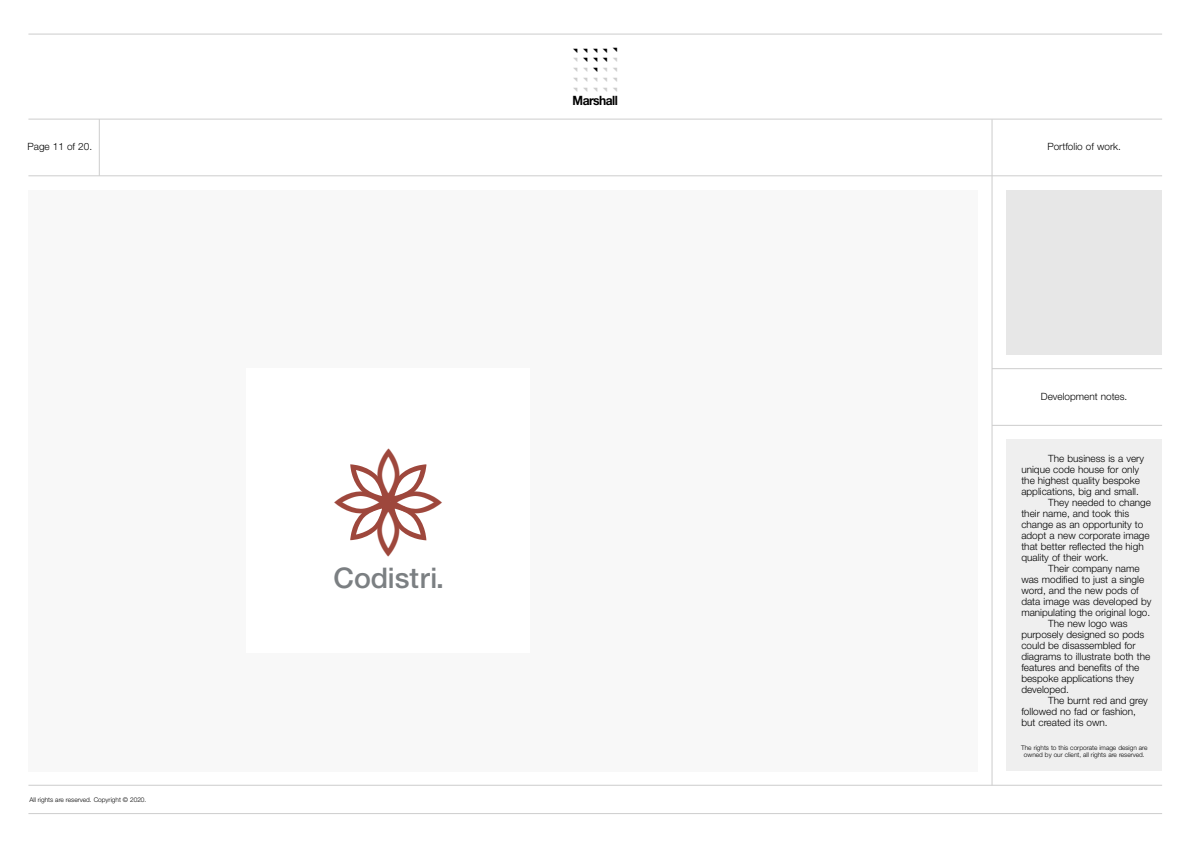
<style>
.page{position:relative;width:1190px;height:841px;background:#fff}
.page>*{position:absolute;margin:0;border:0;box-sizing:border-box;transform-origin:0 0}
.t1{font:500 49.6px "Helvetica Neue";color:#9e473c}
.t2{font:40.8px "Codistri Working";color:#9e473c}
.t3{font:500 28.5px "Helvetica Neue";color:#7b7f82}
.t4{font:700 12.9px "Helvetica Neue";letter-spacing:-.04em;color:#000;scale:.91 1}
.t5{font:300 10px "Helvetica Neue";color:#000}
.t6{font:300 6.5px/7.2px "Helvetica Neue";color:#000;text-align:center}
</style>
<div class="page">
<hr style="left:28px;top:34px;width:1134px;height:1px;background:#cdcdcd">
<hr style="left:28px;top:119px;width:1134px;height:1px;background:#cdcdcd">
<hr style="left:28px;top:175px;width:1134px;height:1px;background:#cdcdcd">
<hr style="left:28px;top:785px;width:1134px;height:1px;background:#cdcdcd">
<hr style="left:28px;top:813px;width:1134px;height:1px;background:#cdcdcd">
<hr style="left:99px;top:119px;width:1px;height:57px;background:#cdcdcd">
<div style="left:28px;top:190px;width:950px;height:581px;background:#f8f8f8"></div>
<hr style="left:992px;top:119px;width:1px;height:666px;background:#cdcdcd">
<hr style="left:992px;top:368px;width:170px;height:1px;background:#cdcdcd">
<hr style="left:992px;top:425px;width:170px;height:1px;background:#cdcdcd">
<div style="left:1006px;top:440px;width:156px;height:331px;background:#efefef"></div>
<div style="left:1006px;top:190px;width:156px;height:165px;background:#e7e7e7"></div>
<div style="left:247px;top:369px;width:283px;height:284px;background:#fff"></div>
<p class="t5" style="left:28px;top:143px;width:66px">Page 11 of 20.</p>
<p class="t6" style="left:29px;top:797px;width:118px">All rights are reserved. Copyright © 2020.</p>
<p class="t4" style="left:573px;top:96px;width:51px">Marshall</p>
<h2 class="t2" style="left:364px;top:503px;width:58px;rotate:-90deg">O</h2>
<h2 class="t2" style="left:333px;top:478px;width:112px">OO</h2>
<h1 class="t1" style="left:380px;top:470px;width:15px">.</h1>
<h2 class="t2" style="left:413px;top:502px;width:58px;rotate:90deg">O</h2>
<h3 class="t3" style="left:334px;top:567px;width:112px">Codistri.</h3>
<p class="t5" style="left:1047px;top:143px;width:75px">Portfolio of work.</p>
<p class="t5" style="left:1041px;top:392px;width:88px">Development notes.</p>
<p class="t5" style="left:1048px;top:455px;width:97px">The business is a very</p>
<p class="t5" style="left:1021px;top:466px;width:119px">unique code house for only</p>
<p class="t5" style="left:1021px;top:477px;width:120px">the highest quality bespoke</p>
<p class="t5" style="left:1021px;top:488px;width:119px">applications, big and small.</p>
<p class="t5" style="left:1048px;top:499px;width:104px">They needed to change</p>
<p class="t5" style="left:1021px;top:510px;width:109px">their name, and took this</p>
<p class="t5" style="left:1021px;top:521px;width:124px">change as an opportunity to</p>
<p class="t5" style="left:1021px;top:532px;width:130px">adopt a new corporate image</p>
<p class="t5" style="left:1021px;top:543px;width:124px">that better reflected the high</p>
<p class="t5" style="left:1021px;top:554px;width:89px">quality of their work.</p>
<p class="t5" style="left:1048px;top:565px;width:93px">Their company name</p>
<p class="t5" style="left:1021px;top:576px;width:124px">was modified to just a single</p>
<p class="t5" style="left:1021px;top:587px;width:119px">word, and the new pods of</p>
<p class="t5" style="left:1021px;top:598px;width:132px">data image was developed by</p>
<p class="t5" style="left:1021px;top:609px;width:130px">manipulating the original logo.</p>
<p class="t5" style="left:1048px;top:620px;width:81px">The new logo was</p>
<p class="t5" style="left:1021px;top:631px;width:124px">purposely designed so pods</p>
<p class="t5" style="left:1021px;top:642px;width:116px">could be disassembled for</p>
<p class="t5" style="left:1021px;top:653px;width:130px">diagrams to illustrate both the</p>
<p class="t5" style="left:1021px;top:664px;width:120px">features and benefits of the</p>
<p class="t5" style="left:1021px;top:675px;width:114px">bespoke applications they</p>
<p class="t5" style="left:1021px;top:686px;width:49px">developed.</p>
<p class="t5" style="left:1048px;top:697px;width:101px">The burnt red and grey</p>
<p class="t5" style="left:1021px;top:708px;width:116px">followed no fad or fashion,</p>
<p class="t5" style="left:1021px;top:719px;width:88px">but created its own.</p>
<p class="t6" style="left:1021px;top:745px;width:128px">The rights to this corporate image design are owned by our client, all rights are reserved.</p>
</div>
